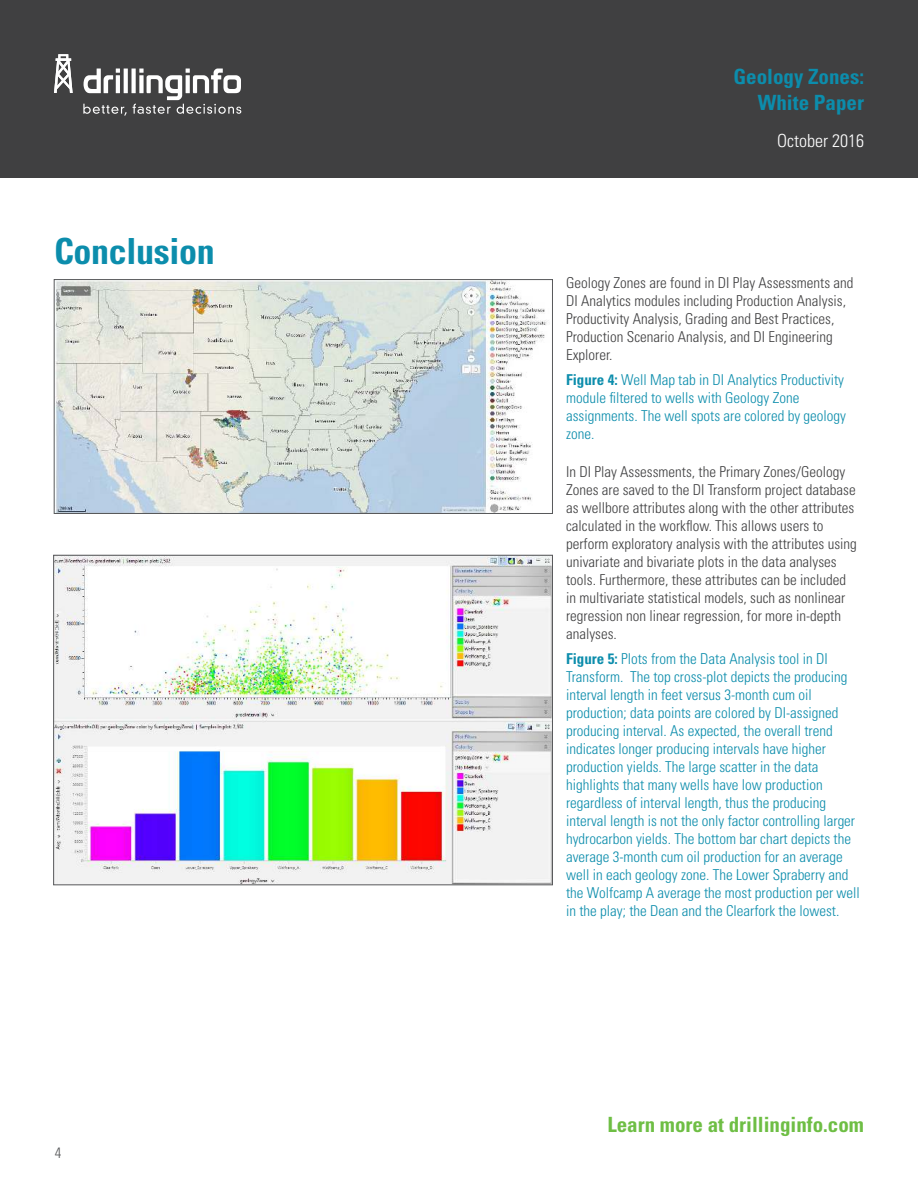
<style>
.page{position:relative;width:918px;height:1188px;background:#fff}
.page>*{position:absolute;margin:0;border:0;box-sizing:border-box;transform-origin:0 0}
.t1{font:700 condensed 36px "Univers LT Std";letter-spacing:-.01em;color:#0c8dac}
.t2{font:700 condensed 21px "Univers LT Std";color:#6ebe44}
.t3{font:700 condensed 21px/25.2px "Univers LT Std";color:#0c8dac;text-align:right}
.t4{font:300 condensed 18px "Univers LT Std";color:#fff}
.t5{font:300 condensed 15px/18px "Univers LT Std";color:#0c8dac}
.t6{font:300 condensed 15px/18px "Univers LT Std";color:#404041}
.t7{font:300 condensed 15px "Univers LT Std";color:#57585a}
.s1{font-weight:700}
</style>
<div class="page">
<div style="left:0;top:0;width:918px;height:177px;background:#404041"></div>
<svg style="left:54px;top:54px;width:19px;height:39px"></svg>
<svg style="left:83px;top:69px;width:158px;height:47px"></svg>
<img style="left:55px;top:557px;width:496px;height:326px">
<div style="left:53px;top:555px;width:500px;height:330px;border:1px solid #57585a"></div>
<img style="left:56px;top:281px;width:491px;height:231px">
<div style="left:54px;top:279px;width:499px;height:235px;border:1px solid #57585a"></div>
<h1 class="t1" style="left:54px;top:237px;width:162px">Conclusion</h1>
<p class="t7" style="left:55px;top:1147px;width:8px">4</p>
<h2 class="t3" style="left:733px;top:66px;width:132px">Geology Zones:<br>White Paper</h2>
<p class="t4" style="left:777px;top:133px;width:88px">October 2016</p>
<p class="t6" style="left:566px;top:275px;width:289px">Geology Zones are found in DI Play Assessments and DI Analytics modules including Production Analysis, Productivity Analysis, Grading and Best Practices, Production Scenario Analysis, and DI Engineering Explorer.</p>
<p class="t5" style="left:566px;top:372px;width:281px"><span class="s1">Figure 4:</span> Well Map tab in DI Analytics Productivity module filtered to wells with Geology Zone assignments. The well spots are colored by geology zone.</p>
<p class="t6" style="left:566px;top:464px;width:292px">In DI Play Assessments, the Primary Zones/Geology Zones are saved to the DI Transform project database as wellbore attributes along with the other attributes calculated in the workflow. This allows users to perform exploratory analysis with the attributes using univariate and bivariate plots in the data analyses tools. Furthermore, these attributes can be included in multivariate statistical models, such as nonlinear regression non linear regression, for more in-depth analyses.</p>
<p class="t5" style="left:566px;top:651px;width:295px"><span class="s1">Figure 5:</span> Plots from the Data Analysis tool in DI Transform. The top cross-plot depicts the producing interval length in feet versus 3-month cum oil production; data points are colored by DI-assigned producing interval. As expected, the overall trend indicates longer producing intervals have higher production yields. The large scatter in the data highlights that many wells have low production regardless of interval length, thus the producing interval length is not the only factor controlling larger hydrocarbon yields. The bottom bar chart depicts the average 3-month cum oil production for an average well in each geology zone. The Lower Spraberry and the Wolfcamp A average the most production per well in the play; the Dean and the Clearfork the lowest.</p>
<h2 class="t2" style="left:607px;top:1117px;width:258px">Learn more at drillinginfo.com</h2>
</div>
